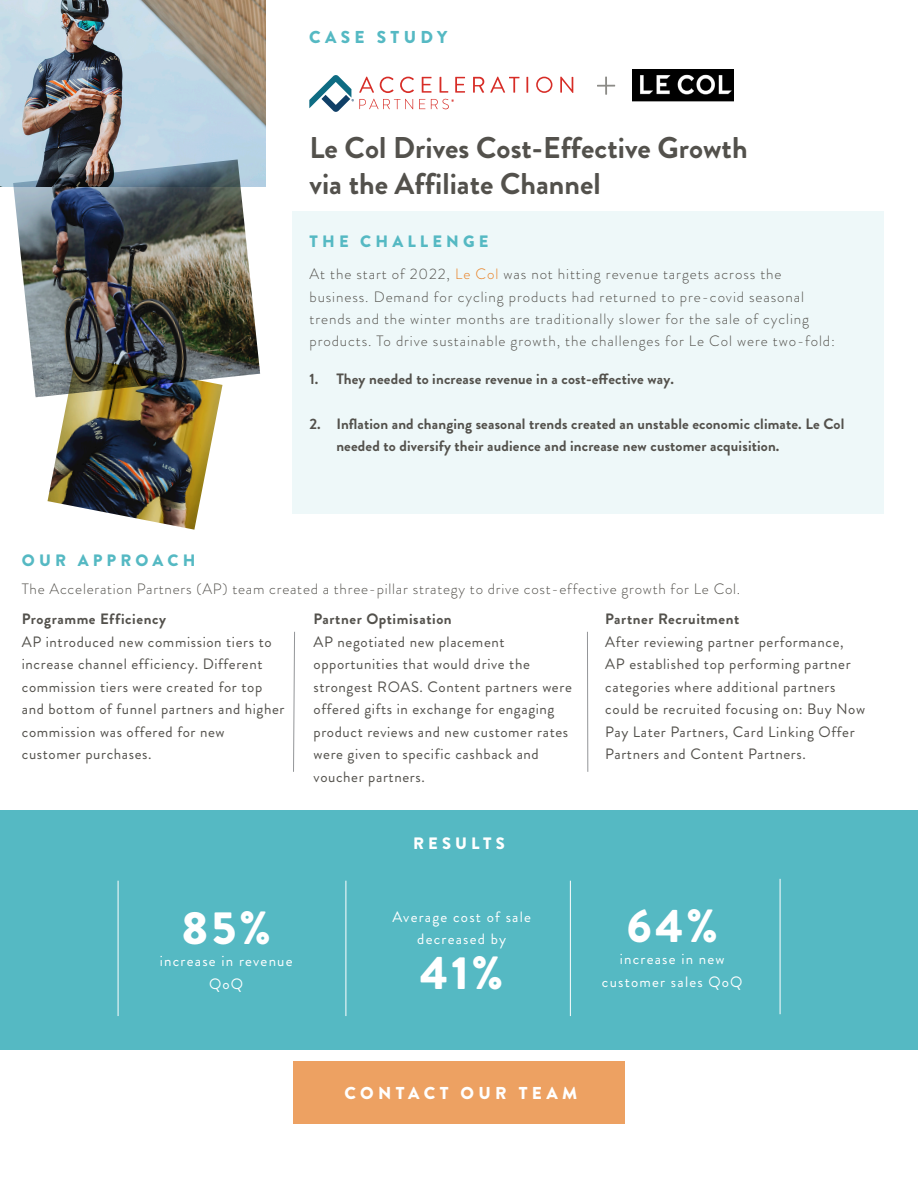
<style>
.page{position:relative;width:918px;height:1188px;background:#fff}
.page>*{position:absolute;margin:0;border:0;box-sizing:border-box;transform-origin:0 0}
.t1{font:900 46.5px "Brandon Grotesque";color:#fff}
.t2{font:700 30px/36px "Brandon Grotesque";color:#53514c}
.t3{font:900 17.25px "Brandon Grotesque";letter-spacing:.25em;color:#fff}
.t4{font:900 17.25px "Brandon Grotesque";letter-spacing:.25em;color:#55b9c3}
.t5{font:900 16.5px "Brandon Grotesque";letter-spacing:.25em;color:#55b9c3}
.t6{font:900 16.5px "Brandon Grotesque";letter-spacing:.25em;color:#fff}
.t7{font:15px/22.5px "Brandon Grotesque";letter-spacing:.04em;color:#53514c}
.t8{font:300 15px/22.5px "Brandon Grotesque";letter-spacing:.06em;color:#53514c}
.t9{font:700 15px/22.5px "Brandon Grotesque";letter-spacing:.01em;color:#53514c}
.t10{font:15px/22.5px "Brandon Grotesque";letter-spacing:.08em;color:#fff;text-align:center}
.t11{font:700 15px "Brandon Grotesque";letter-spacing:.04em;color:#53514c}
.s1{color:#e88125}
</style>
<div class="page">
<div style="left:0;top:810px;width:918px;height:240px;background:#55b9c3"></div>
<div style="left:292px;top:212px;width:592px;height:302px;background:#eef8f9"></div>
<img style="left:0;top:0;width:266px;height:187px">
<img style="left:48px;top:397px;width:173px;height:133px">
<hr style="left:346px;top:881px;width:1px;height:135px;background:#fff">
<hr style="left:570px;top:881px;width:1px;height:135px;background:#fff">
<img style="left:13px;top:159px;width:247px;height:238px">
<div style="left:293px;top:1061px;width:332px;height:63px;background:#eda162"></div>
<hr style="left:118px;top:881px;width:1px;height:135px;background:#fff">
<hr style="left:587px;top:632px;width:1px;height:140px;background:#939598">
<svg style="left:293px;top:631px;width:2px;height:141px"></svg>
<hr style="left:780px;top:879px;width:1px;height:135px;background:#fff">
<img style="left:632px;top:69px;width:102px;height:33px">
<svg style="left:597px;top:77px;width:18px;height:18px"></svg>
<svg style="left:473px;top:77px;width:11px;height:16px"></svg>
<svg style="left:490px;top:77px;width:30px;height:16px"></svg>
<svg style="left:526px;top:77px;width:2px;height:16px"></svg>
<svg style="left:536px;top:77px;width:16px;height:16px"></svg>
<svg style="left:560px;top:77px;width:13px;height:16px"></svg>
<svg style="left:309px;top:75px;width:156px;height:37px"></svg>
<p class="t4" style="left:309px;top:25px;width:139px">CASE STUDY</p>
<h2 class="t2" style="left:310px;top:130px;width:440px">Le Col Drives Cost-Effective Growth via the Affiliate Channel</h2>
<p class="t5" style="left:310px;top:229px;width:180px">THE CHALLENGE</p>
<p class="t8" style="left:310px;top:262px;width:527px">At the start of 2022, <span class="s1">Le Col</span> was not hitting revenue targets across the business. Demand for cycling products had returned to pre-covid seasonal trends and the winter months are traditionally slower for the sale of cycling products. To drive sustainable growth, the challenges for Le Col were two-fold:</p>
<p class="t5" style="left:22px;top:548px;width:175px">OUR APPROACH</p>
<p class="t9" style="left:309px;top:368px;width:366px">1. They needed to increase revenue in a cost-effective way.</p>
<p class="t9" style="left:336px;top:413px;width:510px;text-indent:-27px">2. Inflation and changing seasonal trends created an unstable economic climate. Le Col needed to diversify their audience and increase new customer acquisition.</p>
<p class="t8" style="left:22px;top:577px;width:720px">The Acceleration Partners (AP) team created a three-pillar strategy to drive cost-effective growth for Le Col.</p>
<p class="t11" style="left:22px;top:609px;width:146px">Programme Efficiency</p>
<p class="t7" style="left:22px;top:631px;width:264px">AP introduced new commission tiers to increase channel efficiency. Different commission tiers were created for top and bottom of funnel partners and higher commission was offered for new</p>
<p class="t7" style="left:22px;top:743px;width:131px">customer purchases.</p>
<p class="t11" style="left:314px;top:609px;width:140px">Partner Optimisation</p>
<p class="t7" style="left:314px;top:631px;width:260px">AP negotiated new placement opportunities that would drive the strongest ROAS. Content partners were offered gifts in exchange for engaging product reviews and new customer rates were given to specific cashback and voucher partners.</p>
<p class="t6" style="left:413px;top:831px;width:93px">RESULTS</p>
<p class="t1" style="left:182px;top:895px;width:90px">85%</p>
<p class="t10" style="left:160px;top:950px;width:134px">increase in revenue<br>QoQ</p>
<p class="t10" style="left:392px;top:905px;width:140px">Average cost of sale decreased by</p>
<p class="t1" style="left:420px;top:940px;width:85px">41%</p>
<p class="t11" style="left:605px;top:609px;width:136px">Partner Recruitment</p>
<p class="t7" style="left:605px;top:631px;width:261px">After reviewing partner performance, AP established top performing partner categories where additional partners could be recruited focusing on: Buy Now Pay Later Partners, Card Linking Offer Partners and Content Partners.</p>
<p class="t1" style="left:627px;top:893px;width:93px">64%</p>
<p class="t10" style="left:602px;top:948px;width:142px">increase in new customer sales QoQ</p>
<p class="t3" style="left:344px;top:1081px;width:234px">CONTACT OUR TEAM</p>
</div>
